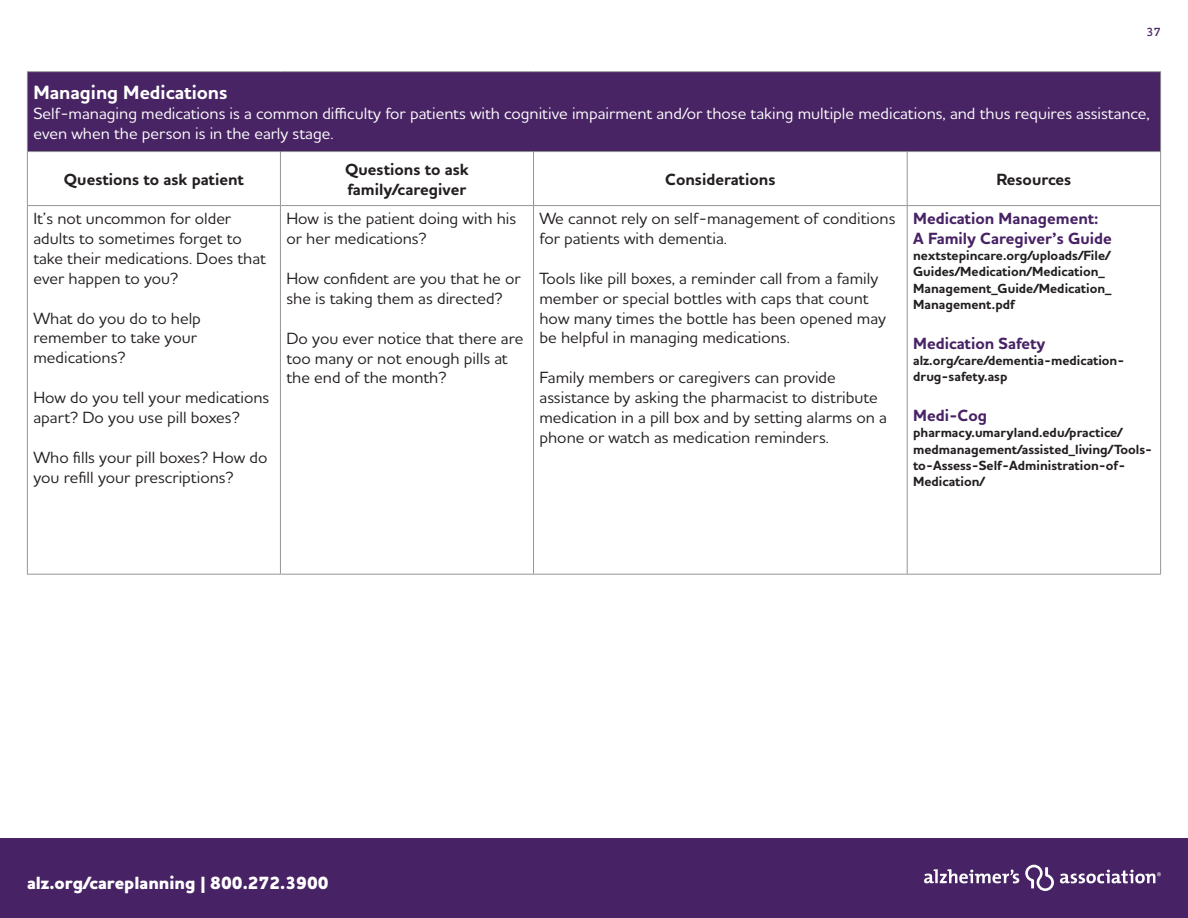
<style>
.page{position:relative;width:1188px;height:918px;background:#fff}
.page>*{position:absolute;margin:0;border:0;box-sizing:border-box;transform-origin:0 0}
.t1{font:700 19.5px "Houschka Alt Pro";color:#fff}
.t2{font:800 18px "Houschka Alt Pro";color:#fff}
.t3{font:500 16.5px/19.8px "Houschka Alt Pro";color:#231f20}
.t4{font:500 16.5px/19.8px "Houschka Alt Pro";color:#fff}
.t5{font:700 16.5px/19.8px "Houschka Alt Pro";color:#231f20}
.t6{font:700 16.5px/19.8px "Houschka Alt Pro";color:#472264}
.t7{font:700 13.5px/16.2px "Houschka Alt Pro";color:#231f20}
.t8{font:600 12px "Houschka Alt Pro";color:#472264}
</style>
<div class="page">
<div style="left:0;top:838px;width:1188px;height:80px;background:#472264"></div>
<svg style="left:1025px;top:865px;width:29px;height:26px"></svg>
<svg style="left:924px;top:869px;width:95px;height:14px"></svg>
<svg style="left:1060px;top:870px;width:101px;height:13px"></svg>
<div style="left:27px;top:72px;width:1134px;height:80px;background:#492464"></div>
<hr style="left:27px;top:71px;width:253px;height:1px;background:#939598">
<hr style="left:27px;top:72px;width:1px;height:79px;background:#939598">
<hr style="left:280px;top:71px;width:254px;height:1px;background:#939598">
<hr style="left:534px;top:71px;width:373px;height:1px;background:#939598">
<hr style="left:907px;top:71px;width:254px;height:1px;background:#939598">
<hr style="left:1160px;top:72px;width:1px;height:79px;background:#939598">
<hr style="left:27px;top:151px;width:253px;height:1px;background:#939598">
<hr style="left:27px;top:152px;width:1px;height:53px;background:#939598">
<hr style="left:280px;top:151px;width:254px;height:1px;background:#939598">
<hr style="left:280px;top:152px;width:1px;height:53px;background:#939598">
<hr style="left:534px;top:151px;width:373px;height:1px;background:#939598">
<hr style="left:533px;top:152px;width:1px;height:53px;background:#939598">
<hr style="left:907px;top:151px;width:254px;height:1px;background:#939598">
<hr style="left:907px;top:152px;width:1px;height:53px;background:#939598">
<hr style="left:1160px;top:152px;width:1px;height:53px;background:#939598">
<hr style="left:27px;top:205px;width:253px;height:1px;background:#939598">
<hr style="left:27px;top:206px;width:1px;height:368px;background:#939598">
<hr style="left:280px;top:205px;width:254px;height:1px;background:#939598">
<hr style="left:280px;top:206px;width:1px;height:368px;background:#939598">
<hr style="left:534px;top:205px;width:373px;height:1px;background:#939598">
<hr style="left:533px;top:206px;width:1px;height:368px;background:#939598">
<hr style="left:907px;top:205px;width:254px;height:1px;background:#939598">
<hr style="left:907px;top:206px;width:1px;height:368px;background:#939598">
<hr style="left:1160px;top:206px;width:1px;height:368px;background:#939598">
<hr style="left:27px;top:574px;width:253px;height:1px;background:#939598">
<hr style="left:280px;top:574px;width:254px;height:1px;background:#939598">
<hr style="left:534px;top:574px;width:373px;height:1px;background:#939598">
<hr style="left:907px;top:574px;width:254px;height:1px;background:#939598">
<p class="t8" style="left:1147px;top:24px;width:16px">37</p>
<p class="t1" style="left:33px;top:80px;width:196px">Managing Medications</p>
<p class="t4" style="left:33px;top:103px;width:1118px">Self-managing medications is a common difficulty for patients with cognitive impairment and/or those taking multiple medications, and thus requires assistance, even when the person is in the early stage.</p>
<p class="t5" style="left:64px;top:170px;width:181px">Questions to ask patient</p>
<p class="t5" style="left:345px;top:160px;width:125px">Questions to ask family/caregiver</p>
<p class="t5" style="left:665px;top:170px;width:112px">Considerations</p>
<p class="t5" style="left:996px;top:170px;width:76px">Resources</p>
<p class="t3" style="left:33px;top:208px;width:234px">It’s not uncommon for older adults to sometimes forget to take their medications. Does that ever happen to you?</p>
<p class="t3" style="left:33px;top:308px;width:169px">What do you do to help remember to take your medications?</p>
<p class="t3" style="left:33px;top:387px;width:237px">How do you tell your medications apart? Do you use pill boxes?</p>
<p class="t3" style="left:33px;top:447px;width:236px">Who fills your pill boxes? How do you refill your prescriptions?</p>
<p class="t6" style="left:913px;top:209px;width:200px">Medication Management:<br>A Family Caregiver’s Guide</p>
<p class="t7" style="left:913px;top:248px;width:200px">nextstepincare.org/uploads/File/<br>Guides/Medication/Medication_<br>Management_Guide/Medication_<br>Management.pdf</p>
<p class="t6" style="left:913px;top:334px;width:134px">Medication Safety</p>
<p class="t7" style="left:913px;top:353px;width:213px">alz.org/care/dementia-medication&shy;drug-safety.asp</p>
<p class="t6" style="left:913px;top:406px;width:75px">Medi-Cog</p>
<p class="t7" style="left:913px;top:425px;width:241px">pharmacy.umaryland.edu/practice/ medmanagement/assisted_living/Tools&shy;to-Assess-Self-Administration-of-Medication/</p>
<p class="t3" style="left:540px;top:208px;width:357px">We cannot rely on self-management of conditions for patients with dementia.</p>
<p class="t3" style="left:540px;top:268px;width:348px">Tools like pill boxes, a reminder call from a family member or special bottles with caps that count how many times the bottle has been opened may be helpful in managing medications.</p>
<p class="t3" style="left:540px;top:367px;width:349px">Family members or caregivers can provide assistance by asking the pharmacist to distribute medication in a pill box and by setting alarms on a phone or watch as medication reminders.</p>
<p class="t3" style="left:286px;top:208px;width:231px">How is the patient doing with his or her medications?</p>
<p class="t3" style="left:286px;top:268px;width:236px">How confident are you that he or she is taking them as directed?</p>
<p class="t3" style="left:286px;top:328px;width:238px">Do you ever notice that there are too many or not enough pills at the end of the month?</p>
<p class="t2" style="left:27px;top:871px;width:303px">alz.org/careplanning | 800.272.3900</p>
</div>
